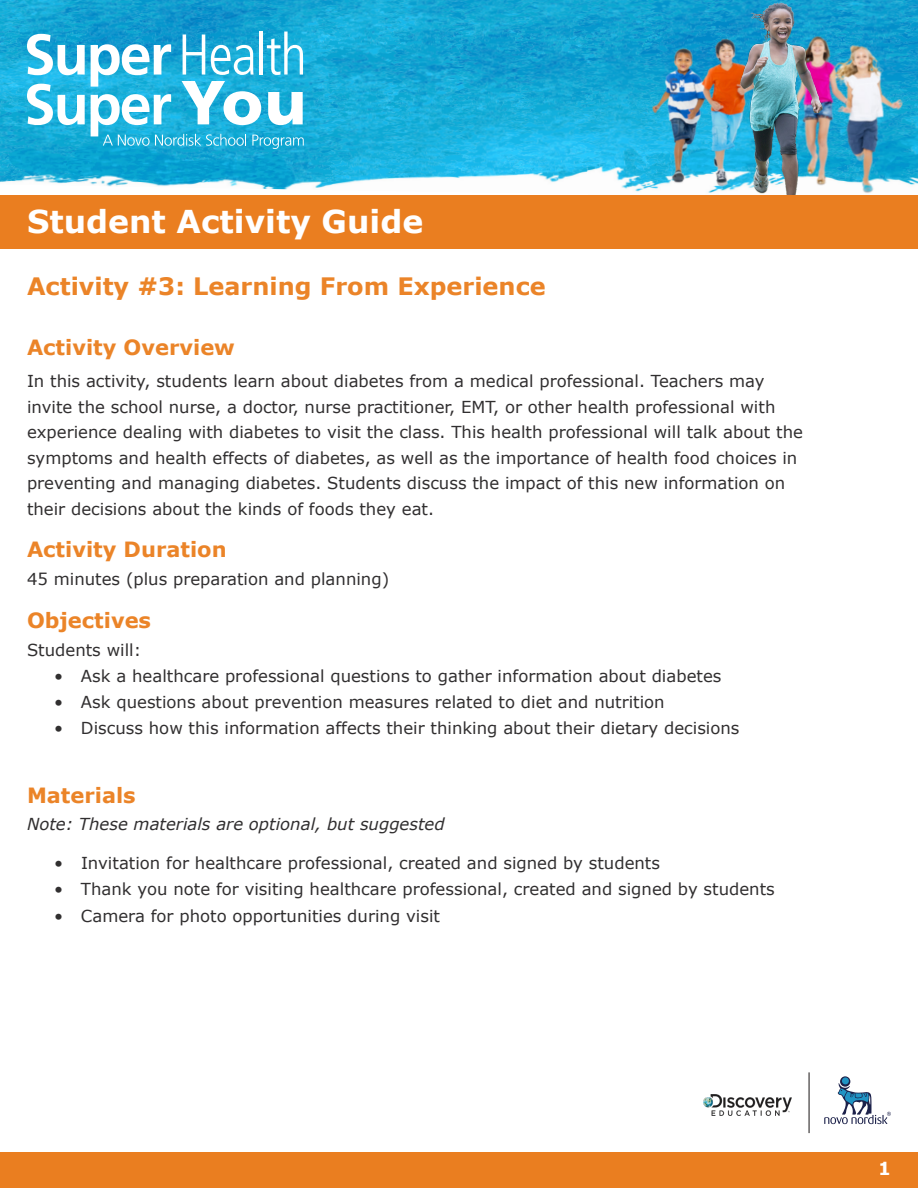
<style>
.page{position:relative;width:918px;height:1188px;background:#fff}
.page>*{position:absolute;margin:0;border:0;box-sizing:border-box;transform-origin:0 0}
.t1{font:700 31.5px "Verdana";color:#fff}
.Body{font:700 24px "Verdana";color:#eb8428}
.Body-2{font:700 21px "Verdana";color:#eb8428}
.t2{font:700 18px "Verdana";color:#fff}
.Body-3{font:16.5px/25.5px "Verdana";color:#312f30}
.t3{font:italic 16.5px "Verdana";color:#312f30}
</style>
<div class="page">
<div style="left:0;top:1152px;width:918px;height:36px;background:#ea7e20"></div>
<img style="left:703px;top:1094px;width:89px;height:21px">
<svg style="left:840px;top:1076px;width:10px;height:11px"></svg>
<div style="left:842px;top:1077px;width:7px;height:7px;background:#2194c4;border-radius:50%"></div>
<svg style="left:824px;top:1083px;width:67px;height:41px"></svg>
<hr style="left:809px;top:1072px;width:1px;height:61px;background:#231f20">
<img style="left:0;top:0;width:918px;height:193px">
<svg style="left:27px;top:84px;width:58px;height:41px"></svg>
<svg style="left:27px;top:34px;width:58px;height:41px"></svg>
<svg style="left:91px;top:32px;width:213px;height:117px"></svg>
<img style="left:822px;top:36px;width:81px;height:157px">
<img style="left:651px;top:37px;width:88px;height:151px">
<img style="left:739px;top:3px;width:83px;height:192px">
<div style="left:0;top:195px;width:918px;height:54px;background:#ea7e20"></div>
<h1 class="t1" style="left:27px;top:201px;width:398px">Student Activity Guide</h1>
<p class="Body" style="left:27px;top:271px;width:520px">Activity #3: Learning From Experience</p>
<p class="Body-2" style="left:27px;top:334px;width:209px">Activity Overview</p>
<p class="Body-3" style="left:27px;top:369px;width:777px">In this activity, students learn about diabetes from a medical professional. Teachers may invite the school nurse, a doctor, nurse practitioner, EMT, or other health professional with experience dealing with diabetes to visit the class. This health professional will talk about the symptoms and health effects of diabetes, as well as the importance of health food choices in preventing and managing diabetes. Students discuss the impact of this new information on their decisions about the kinds of foods they eat.</p>
<p class="Body-2" style="left:27px;top:536px;width:201px">Activity Duration</p>
<p class="Body-3" style="left:27px;top:567px;width:364px">45 minutes (plus preparation and planning)</p>
<p class="Body-2" style="left:27px;top:607px;width:126px">Objectives</p>
<p class="Body-3" style="left:27px;top:637px;width:116px">Students will:</p>
<p class="Body-3" style="left:54px;top:663px;width:669px">• Ask a healthcare professional questions to gather information about diabetes</p>
<p class="Body-3" style="left:54px;top:689px;width:612px">• Ask questions about prevention measures related to diet and nutrition</p>
<p class="Body-3" style="left:54px;top:715px;width:687px">• Discuss how this information affects their thinking about their dietary decisions</p>
<p class="Body-2" style="left:27px;top:781px;width:110px">Materials</p>
<p class="t3" style="left:27px;top:813px;width:419px">Note: These materials are optional, but suggested</p>
<p class="Body-3" style="left:54px;top:851px;width:608px">• Invitation for healthcare professional, created and signed by students</p>
<p class="Body-3" style="left:54px;top:877px;width:722px">• Thank you note for visiting healthcare professional, created and signed by students</p>
<p class="Body-3" style="left:54px;top:903px;width:388px">• Camera for photo opportunities during visit</p>
<p class="t2" style="left:878px;top:1157px;width:14px">1</p>
</div>
